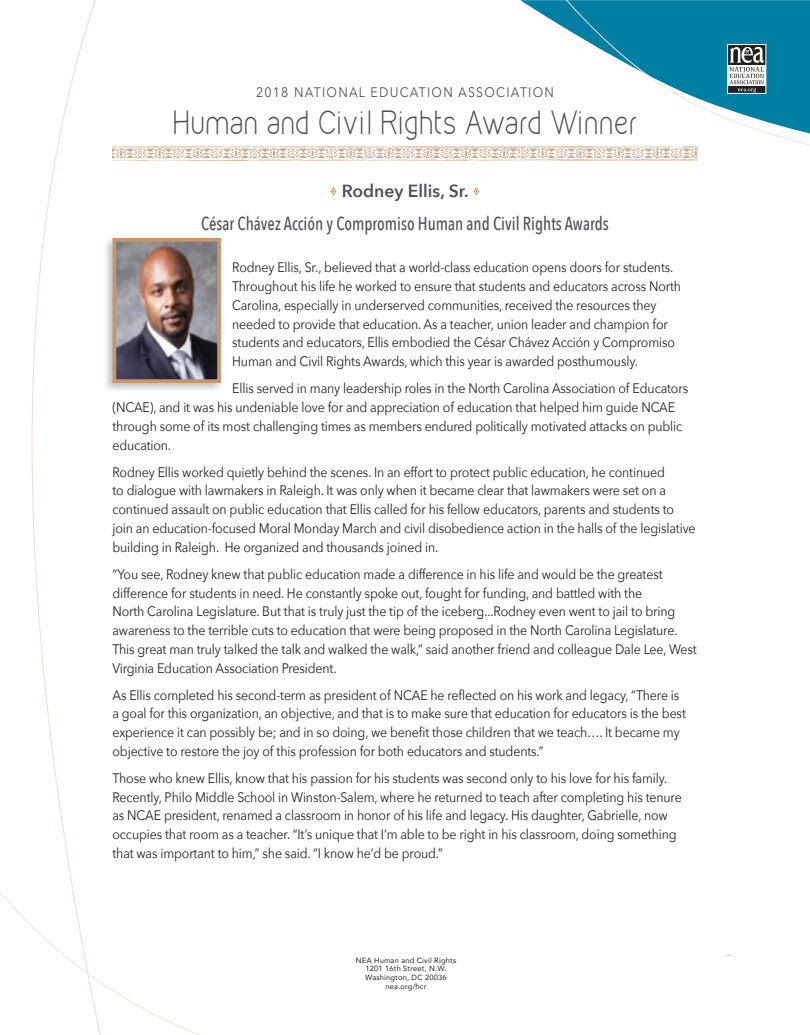
<style>
.page{position:relative;width:810px;height:1035px;background:#fff}
.page>*{position:absolute;margin:0;border:0;box-sizing:border-box;transform-origin:0 0}
.t1{font:300 30px "Kirvy";letter-spacing:.01em;color:#504f58;scale:.9 1}
.t2{font:500 18.75px "Avenir Next Condensed";color:#504f58;scale:.9 1}
.t3{font:600 17.5px "Avenir Next";color:#504f58}
.t4{font:13.75px/18.8px "Avenir Next";letter-spacing:-.01em;color:#231f20;scale:.9 1}
.t5{font:13.75px "Avenir Next";letter-spacing:.1em;color:#504f58;scale:.9 1}
.t6{font:7.5px/8.8px "Avenir";letter-spacing:.025em;color:#231f20;text-align:center}
</style>
<div class="page">
<svg style="left:112px;top:146px;width:432px;height:15px"></svg>
<svg style="left:31px;top:0;width:65px;height:603px"></svg>
<svg style="left:520px;top:0;width:24px;height:15px"></svg>
<svg style="left:544px;top:0;width:266px;height:161px"></svg>
<svg style="left:0;top:603px;width:199px;height:432px"></svg>
<svg style="left:729px;top:46px;width:35px;height:46px"></svg>
<div style="left:727px;top:44px;width:39px;height:50px;border:1px solid #fff"></div>
<div style="left:102px;top:235px;width:121px;height:158px;background:#231f20;opacity:.27"></div>
<img style="left:117px;top:243px;width:99px;height:135px">
<div style="left:112px;top:238px;width:109px;height:145px;border:4px solid #c4976f"></div>
<p class="t5" style="left:256px;top:80px;width:333px">2018 NATIONAL EDUCATION ASSOCIATION</p>
<h1 class="t1" style="left:172px;top:105px;width:518px">Human and Civil Rights Award Winner</h1>
<p class="t3" style="left:342px;top:175px;width:129px">Rodney Ellis, Sr.</p>
<h2 class="t2" style="left:201px;top:213px;width:454px">César Chávez Acción y Compromiso Human and Civil Rights Awards</h2>
<p class="t4" style="left:232px;top:258px;width:500px">Rodney Ellis, Sr., believed that a world-class education opens doors for students.<br>Throughout his life he worked to ensure that students and educators across North Carolina, especially in underserved communities, received the resources they needed to provide that education. As a teacher, union leader and champion for students and educators, Ellis embodied the César Chávez Acción y Compromiso Human and Civil Rights Awards, which this year is awarded posthumously.</p>
<p class="t4" style="left:112px;top:379px;width:641px;text-indent:120px">Ellis served in many leadership roles in the North Carolina Association of Educators (NCAE), and it was his undeniable love for and appreciation of education that helped him guide NCAE through some of its most challenging times as members endured politically motivated attacks on public education.</p>
<p class="t4" style="left:112px;top:462px;width:649px">Rodney Ellis worked quietly behind the scenes. In an effort to protect public education, he continued<br>to dialogue with lawmakers in Raleigh. It was only when it became clear that lawmakers were set on a continued assault on public education that Ellis called for his fellow educators, parents and students to join an education-focused Moral Monday March and civil disobedience action in the halls of the legislative building in Raleigh. He organized and thousands joined in.</p>
<p class="t4" style="left:112px;top:564px;width:651px">“You see, Rodney knew that public education made a difference in his life and would be the greatest difference for students in need. He constantly spoke out, fought for funding, and battled with the<br>North Carolina Legislature. But that is truly just the tip of the iceberg...Rodney even went to jail to bring awareness to the terrible cuts to education that were being proposed in the North Carolina Legislature.<br>This great man truly talked the talk and walked the walk,” said another friend and colleague Dale Lee, West Virginia Education Association President.</p>
<p class="t4" style="left:112px;top:685px;width:639px">As Ellis completed his second-term as president of NCAE he reflected on his work and legacy, “There is a goal for this organization, an objective, and that is to make sure that education for educators is the best experience it can possibly be; and in so doing, we benefit those children that we teach…. It became my objective to restore the joy of this profession for both educators and students.”</p>
<p class="t4" style="left:112px;top:768px;width:634px">Those who knew Ellis, know that his passion for his students was second only to his love for his family.<br>Recently, Philo Middle School in Winston-Salem, where he returned to teach after completing his tenure as NCAE president, renamed a classroom in honor of his life and legacy. His daughter, Gabrielle, now occupies that room as a teacher. “It’s unique that I’m able to be right in his classroom, doing something that was important to him,” she said. “I know he’d be proud.”</p>
<p class="t6" style="left:356px;top:955px;width:102px">NEA Human and Civil Rights<br>1201 16th Street, N.W.<br>Washington, DC 20036 nea.org/hcr</p>
</div>
